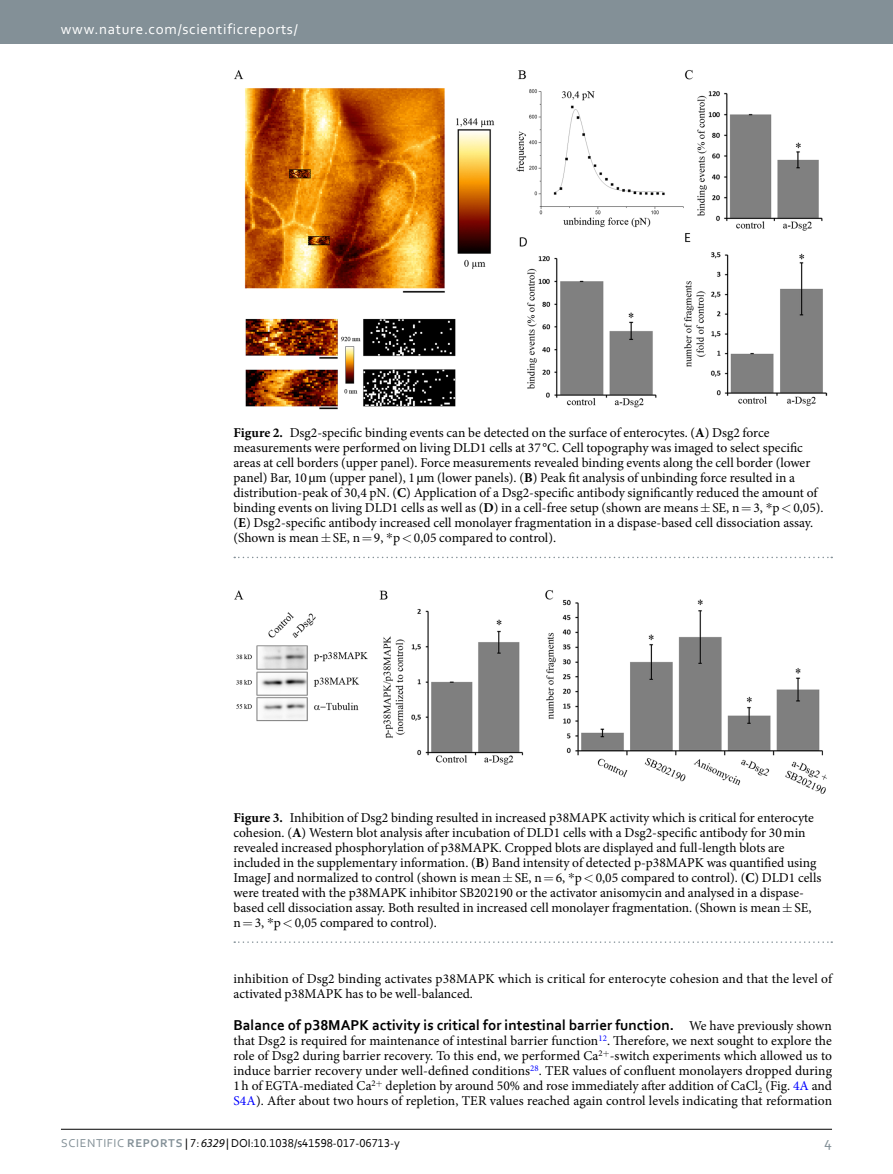
<style>
.page{position:relative;width:893px;height:1174px;background:#fff}
.page>*{position:absolute;margin:0;border:0;box-sizing:border-box;transform-origin:0 0}
.t1{font:700 15px "Corbel";color:#000}
.t2{font:15px "Corbel 2";letter-spacing:.045em;color:#fff}
.t3{font:15px "Corbel 2";color:#839097}
.t4{font:13.5px/15px "Minion Pro";color:#000}
.t5{font:12px "Corbel";color:#000}
.s1{font-weight:700}
.s2{font-family:"STIX General"}
.s3{font-family:"Minion Pro";font-weight:400;font-size:13.5px}
.s4{color:#00f}
.s5{font-family:"Corbel 2";color:#839097}
.s6{font-family:"Corbel Bold 2";color:#839097}
.s7{font-family:"Myriad Pro";font-style:italic}
</style>
<div class="page">
<div style="left:0;top:0;width:893px;height:43px;background:#839097"></div>
<hr style="left:61px;top:1129px;width:771px;height:1px;background:#000">
<img style="left:234px;top:70px;width:593px;height:339px">
<svg style="left:234px;top:556px;width:598px;height:2px"></svg>
<img style="left:234px;top:590px;width:593px;height:204px">
<svg style="left:234px;top:941px;width:598px;height:2px"></svg>
<p class="t2" style="left:61px;top:19px;width:238px">www.nature.com/scientificreports/</p>
<p class="t4" style="left:233px;top:425px;width:592px"><span class="s1">Figure 2.</span> Dsg2-specific binding events can be detected on the surface of enterocytes. (<span class="s1">A</span>) Dsg2 force measurements were performed on living DLD1 cells at 37 °C. Cell topography was imaged to select specific areas at cell borders (upper panel). Force measurements revealed binding events along the cell border (lower panel) Bar, 10 <span class="s2">µ</span>m (upper panel), 1 <span class="s2">µ</span>m (lower panels). (<span class="s1">B</span>) Peak fit analysis of unbinding force resulted in a distribution-peak of 30,4 pN. (<span class="s1">C</span>) Application of a Dsg2-specific antibody significantly reduced the amount of binding events on living DLD1 cells as well as (<span class="s1">D</span>) in a cell-free setup (shown are means SE, n 3, <span class="s2">*</span>p 0,05). (<span class="s1">E</span>) Dsg2-specific antibody increased cell monolayer fragmentation in a dispase-based cell dissociation assay. (Shown is mean SE, n 9, <span class="s2">*</span>p 0,05 compared to control).</p>
<p class="t4" style="left:233px;top:810px;width:589px"><span class="s1">Figure 3.</span> Inhibition of Dsg2 binding resulted in increased p38MAPK activity which is critical for enterocyte cohesion. (<span class="s1">A</span>) Western blot analysis after incubation of DLD1 cells with a Dsg2-specific antibody for 30min revealed increased phosphorylation of p38MAPK. Cropped blots are displayed and full-length blots are included in the supplementary information. (<span class="s1">B</span>) Band intensity of detected p-p38MAPK was quantified using ImageJ and normalized to control (shown is mean SE, n 6, <span class="s2">*</span>p 0,05 compared to control). (<span class="s1">C</span>) DLD1 cells were treated with the p38MAPK inhibitor SB202190 or the activator anisomycin and analysed in a dispase&shy;based cell dissociation assay. Both resulted in increased cell monolayer fragmentation. (Shown is mean SE, n 3, <span class="s2">*</span>p 0,05 compared to control).</p>
<p class="t4" style="left:233px;top:971px;width:600px">inhibition of Dsg2 binding activates p38MAPK which is critical for enterocyte cohesion and that the level of activated p38MAPK has to be well-balanced.</p>
<p class="t1" style="left:233px;top:1016px;width:600px">Balance of p38MAPK activity is critical for intestinal barrier function. <span class="s3">We have previously shown</span></p>
<p class="t4" style="left:233px;top:1033px;width:600px;text-align:justify">that Dsg2 is required for maintenance of intestinal barrier function<sup>12</sup>. Therefore, we next sought to explore the role of Dsg2 during barrier recovery. To this end, we performed Ca<sup>2</sup> -switch experiments which allowed us to induce barrier recovery under well-defined conditions<sup>28</sup>. TER values of confluent monolayers dropped during 1h of EGTA-mediated Ca<sup>2</sup> depletion by around 50% and rose immediately after addition of CaCl<sub>2</sub> (Fig. <span class="s4">4A</span> and <span class="s4">S4A</span>). After about two hours of repletion, TER values reached again control levels indicating that reformation</p>
<p class="t5" style="left:61px;top:1135px;width:340px"><span class="s5">ScIentIfIc</span> <span class="s6">REPORTS</span> | 7: <span class="s7">6329</span> | DOI:10.1038/s41598-017-06713-y</p>
<p class="t3" style="left:824px;top:1132px;width:9px">4</p>
</div>
